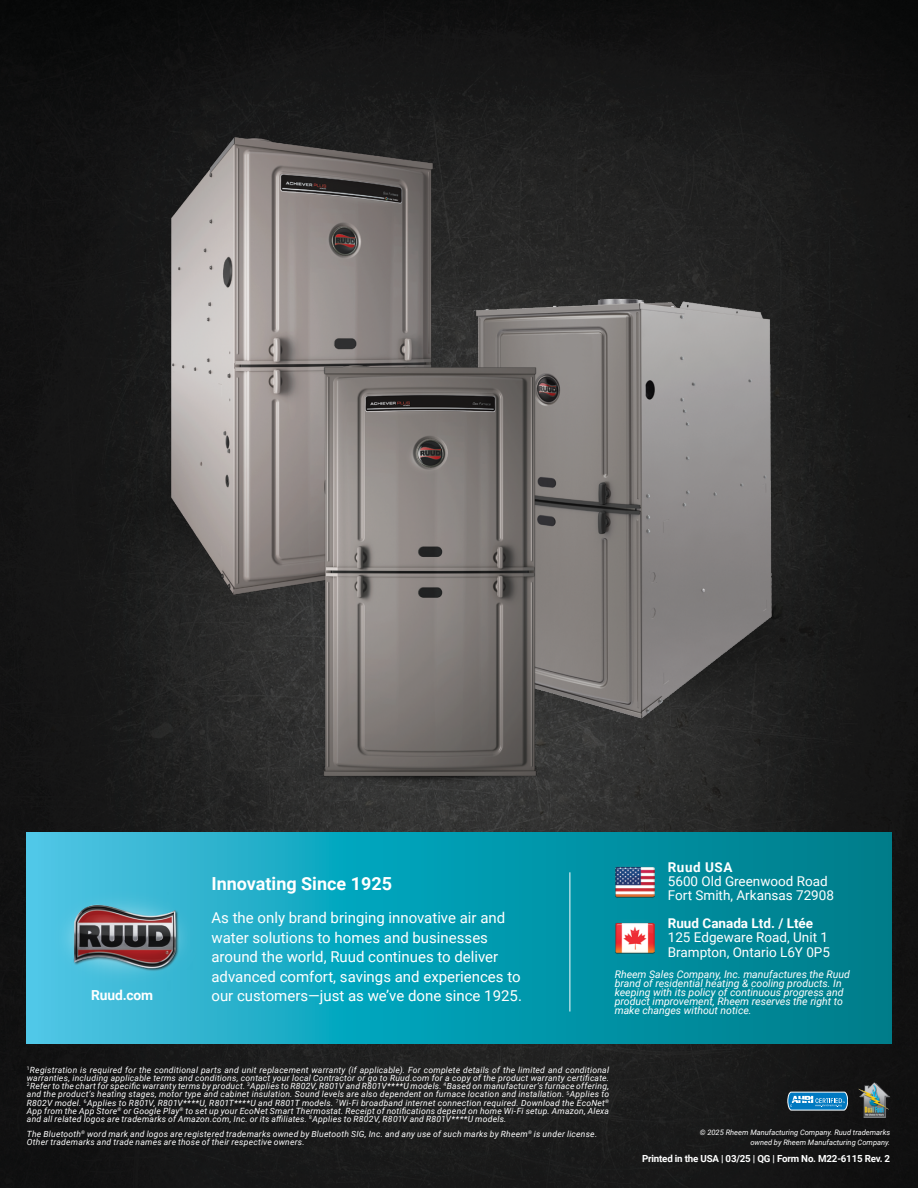
<style>
.page{position:relative;width:918px;height:1188px;background:#fff}
.page>*{position:absolute;margin:0;border:0;box-sizing:border-box;transform-origin:0 0}
.t1{font:700 18px "Roboto";color:#fff}
.t2{font:15px/19.5px "Roboto";color:#fff}
.t3{font:700 13.8px "Roboto";letter-spacing:-.01em;color:#fff}
.t4{font:13.5px/14.2px "Roboto";color:#fff}
.t5{font:700 13.5px "Roboto";color:#fff}
.t6{font:italic 10.5px/9px "Roboto";color:#fff}
.t7{font:700 9.75px "Roboto";letter-spacing:-.02em;color:#fff}
.t8{font:italic 8.55px/8.2px "Roboto";letter-spacing:.025em;color:#fff;text-align:justify}
.t9{font:italic 7.5px/9.8px "Roboto";color:#fff;text-align:right}
</style>
<div class="page">
<img style="left:0;top:0;width:918px;height:1188px">
<svg style="left:788px;top:1092px;width:60px;height:18px"></svg>
<img style="left:856px;top:1078px;width:38px;height:45px">
<img style="left:21px;top:130px;width:689px;height:699px">
<img style="left:163px;top:131px;width:277px;height:469px">
<img style="left:267px;top:312px;width:624px;height:520px">
<img style="left:466px;top:294px;width:311px;height:430px">
<img style="left:269px;top:726px;width:310px;height:85px">
<img style="left:321px;top:358px;width:218px;height:424px">
<svg style="left:27px;top:832px;width:864px;height:211px"></svg>
<hr style="left:570px;top:872px;width:1px;height:140px;background:#fff">
<img style="left:615px;top:862px;width:39px;height:37px">
<img style="left:615px;top:918px;width:39px;height:37px">
<img style="left:28px;top:853px;width:194px;height:166px">
<h3 class="t3" style="left:91px;top:985px;width:64px">Ruud.com</h3>
<h1 class="t1" style="left:211px;top:871px;width:182px">Innovating Since 1925</h1>
<h2 class="t2" style="left:211px;top:908px;width:312px">As the only brand bringing innovative air and water solutions to homes and businesses around the world, Ruud continues to deliver advanced comfort, savings and experiences to our customers—just as we’ve done since 1925.</h2>
<h3 class="t5" style="left:668px;top:858px;width:66px">Ruud USA</h3>
<h3 class="t4" style="left:668px;top:874px;width:168px">5600 Old Greenwood Road<br>Fort Smith, Arkansas 72908</h3>
<h3 class="t5" style="left:668px;top:914px;width:147px">Ruud Canada Ltd. / Ltée</h3>
<h3 class="t4" style="left:668px;top:930px;width:164px">125 Edgeware Road, Unit 1<br>Brampton, Ontario L6Y 0P5</h3>
<p class="t6" style="left:615px;top:969px;width:237px">Rheem Sales Company, Inc. manufactures the Ruud brand of residential heating &amp; cooling products. In keeping with its policy of continuous progress and product improvement, Rheem reserves the right to make changes without notice.</p>
<p class="t8" style="left:27px;top:1065px;width:584px"><sup>1</sup>Registration is required for the conditional parts and unit replacement warranty (if applicable). For complete details of the limited and conditional warranties, including applicable terms and conditions, contact your local Contractor or go to Ruud.com for a copy of the product warranty certificate.<br><sup>2</sup>Refer to the chart for specific warranty terms by product. <sup>3</sup>Applies to R802V, R801V and R801V****U models. <sup>4</sup>Based on manufacturer’s furnace offering, and the product’s heating stages, motor type and cabinet insulation. Sound levels are also dependent on furnace location and installation. <sup>5</sup>Applies to R802V model. <sup>6</sup>Applies to R801V, R801V****U, R801T****U and R801T models. <sup>7</sup>Wi-Fi broadband internet connection required. Download the EcoNet<sup>® </sup>App from the App Store<sup>®</sup> or Google Play<sup>®</sup> to set up your EcoNet Smart Thermostat. Receipt of notifications depend on home Wi-Fi setup. Amazon, Alexa and all related logos are trademarks of Amazon.com, Inc. or its affiliates. <sup>8</sup>Applies to R802V, R801V and R801V****U models.</p>
<p class="t8" style="left:27px;top:1130px;width:572px">The Bluetooth<sup>®</sup> word mark and logos are registered trademarks owned by Bluetooth SIG, Inc. and any use of such marks by Rheem<sup>®</sup> is under license.<br>Other trademarks and trade names are those of their respective owners.</p>
<p class="t9" style="left:700px;top:1127px;width:192px">© 2025 Rheem Manufacturing Company. Ruud trademarks owned by Rheem Manufacturing Company.</p>
<p class="t7" style="left:642px;top:1151px;width:250px">Printed in the USA | 03/25 | QG | Form No. M22-6115 Rev. 2</p>
</div>
